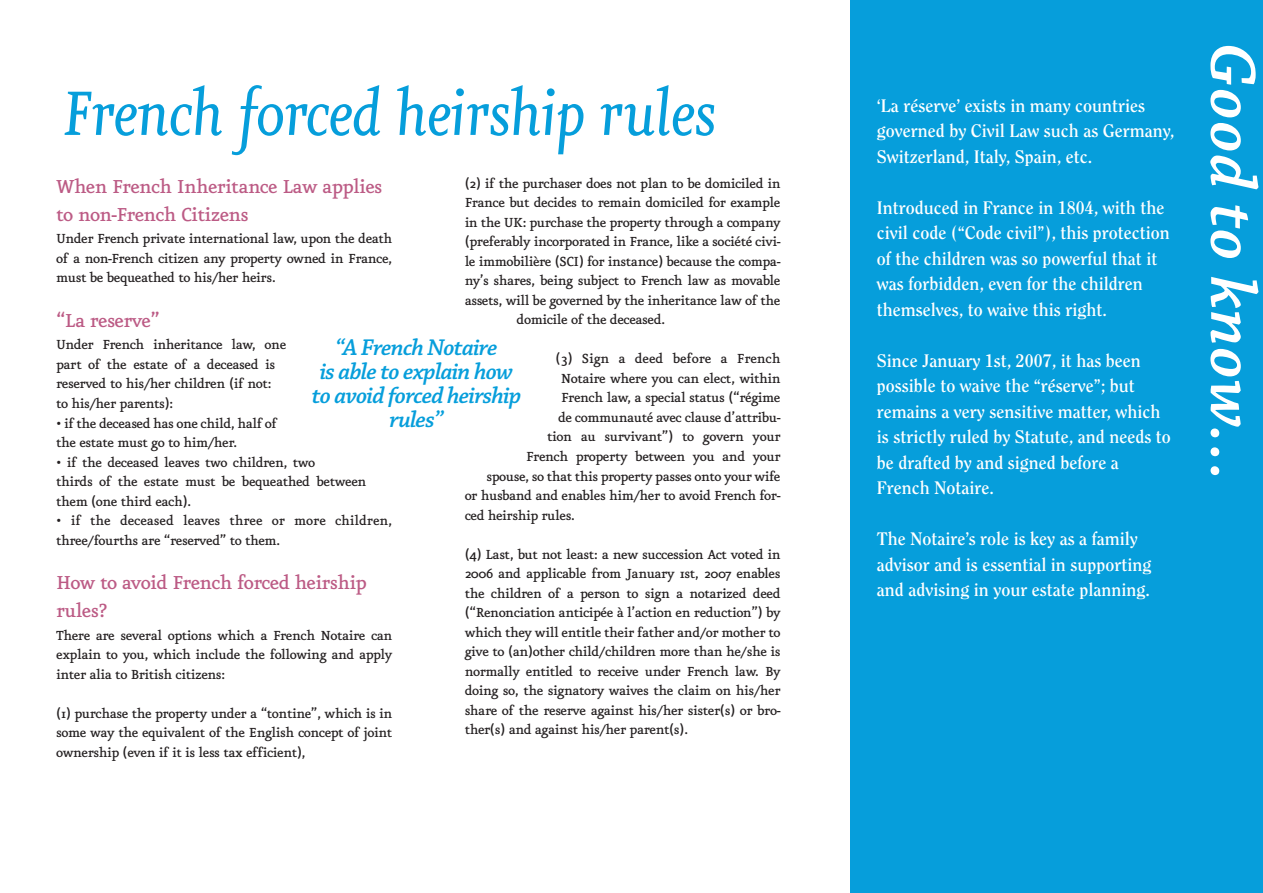
<style>
.page{position:relative;width:1263px;height:893px;background:#fff}
.page>*{position:absolute;margin:0;border:0;box-sizing:border-box;transform-origin:0 0}
.t1{font:italic 75px "Eureka";letter-spacing:-.025em;color:#069edb}
.t2{font:italic 600 67.5px "Chaparral Pro";letter-spacing:.02em;color:#fff}
.t3{font:italic 600 24px/24px "Chaparral Pro";letter-spacing:-.03em;color:#069edb;text-align:center}
.t4{font:500 22.5px/27.9px "Eureka";letter-spacing:-.03em;color:#bc5b85}
.t5{font:700 18px/25.5px "Clearface";color:#fff}
.t6{font:500 15.75px/19.5px "Eureka";letter-spacing:-.03em;color:#231f20;text-align:justify}
.t7{font:500 15.75px/19.5px "Eureka";letter-spacing:-.01em;color:#231f20}
</style>
<div class="page">
<div style="left:850px;top:0;width:413px;height:893px;background:#069edb"></div>
<h1 class="t1" style="left:62px;top:65px;width:656px">French forced heirship rules</h1>
<h3 class="t4" style="left:56px;top:171px;width:328px">When French Inheritance Law applies to non-French Citizens</h3>
<p class="t6" style="left:56px;top:228px;width:338px">Under French private international law, upon the death of a non-French citizen any property owned in France, must be bequeathed to his/her heirs.</p>
<h3 class="t4" style="left:56px;top:305px;width:105px">“La reserve”</h3>
<p class="t6" style="left:56px;top:334px;width:232px;text-align:left">Under French inheritance law, one part of the estate of a deceased is reserved to his/her children (if not: to his/her parents):</p>
<p class="t6" style="left:56px;top:412px;width:223px">• if the deceased has one child, half of the estate must go to him/her.</p>
<p class="t6" style="left:56px;top:451px;width:312px;text-align:left">• if the deceased leaves two children, two<br>thirds of the estate must be bequeathed between them (one third each).</p>
<p class="t7" style="left:56px;top:510px;width:338px">• if the deceased leaves three or more children, three/fourths are “reserved” to them.</p>
<h3 class="t4" style="left:56px;top:567px;width:312px">How to avoid French forced heirship rules?</h3>
<p class="t6" style="left:56px;top:624px;width:338px">There are several options which a French Notaire can explain to you, which include the following and apply inter alia to British citizens:</p>
<p class="t6" style="left:56px;top:702px;width:338px">(1) purchase the property under a “tontine”, which is in some way the equivalent of the English concept of joint ownership (even if it is less tax efficient),</p>
<p class="t6" style="left:465px;top:172px;width:317px">(2) if the purchaser does not plan to be domiciled in</p>
<p class="t6" style="left:465px;top:192px;width:317px">France but decides to remain domiciled for example</p>
<p class="t6" style="left:465px;top:211px;width:317px">in the UK: purchase the property through a company</p>
<p class="t6" style="left:465px;top:231px;width:317px">(preferably incorporated in France, like a société civi-</p>
<p class="t6" style="left:465px;top:250px;width:317px">le immobilière (SCI) for instance) because the compa-</p>
<p class="t6" style="left:465px;top:270px;width:317px">ny’s shares, being subject to French law as movable</p>
<p class="t6" style="left:465px;top:290px;width:317px">assets, will be governed by the inheritance law of the</p>
<p class="t6" style="left:517px;top:309px;width:150px">domicile of the deceased.</p>
<p class="t7" style="left:555px;top:348px;width:227px">(3) Sign a deed before a French</p>
<p class="t6" style="left:561px;top:368px;width:221px">Notaire where you can elect, within</p>
<p class="t6" style="left:561px;top:387px;width:221px">French law, a special status (“régime</p>
<p class="t6" style="left:558px;top:407px;width:224px">de communauté avec clause d’attribu-</p>
<p class="t6" style="left:547px;top:426px;width:235px">tion au survivant”) to govern your</p>
<p class="t6" style="left:526px;top:446px;width:256px">French property between you and your</p>
<p class="t6" style="left:486px;top:465px;width:296px">spouse, so that this property passes onto your wife</p>
<p class="t6" style="left:465px;top:485px;width:317px">or husband and enables him/her to avoid French for-</p>
<p class="t6" style="left:465px;top:504px;width:112px">ced heirship rules.</p>
<p class="t6" style="left:465px;top:543px;width:317px">(4) Last, but not least: a new succession Act voted in 2006 and applicable from January 1st, 2007 enables the children of a person to sign a notarized deed (“Renonciation anticipée à l’action en reduction”) by which they will entitle their father and/or mother to give to (an)other child/children more than he/she is normally entitled to receive under French law. By doing so, the signatory waives the claim on his/her share of the reserve against his/her sister(s) or bro&shy;ther(s) and against his/her parent(s).</p>
<h3 class="t3" style="left:312px;top:337px;width:211px">“A French Notaire<br>is able to explain how to avoid forced heirship rules”</h3>
<p class="t5" style="left:877px;top:94px;width:299px">‘La réserve’ exists in many countries governed by Civil Law such as Germany,<br>Switzerland, Italy, Spain, etc.</p>
<p class="t5" style="left:877px;top:196px;width:294px">Introduced in France in 1804, with the civil code (“Code civil”), this protection of the children was so powerful that it was forbidden, even for the children themselves, to waive this right.</p>
<p class="t5" style="left:877px;top:349px;width:295px">Since January 1st, 2007, it has been possible to waive the “réserve”; but remains a very sensitive matter, which is strictly ruled by Statute, and needs to be drafted by and signed before a French Notaire.</p>
<p class="t5" style="left:877px;top:527px;width:276px">The Notaire’s role is key as a family advisor and is essential in supporting and advising in your estate planning.</p>
<h2 class="t2" style="left:1258px;top:43px;width:440px;rotate:90deg">Good to know...</h2>
</div>
